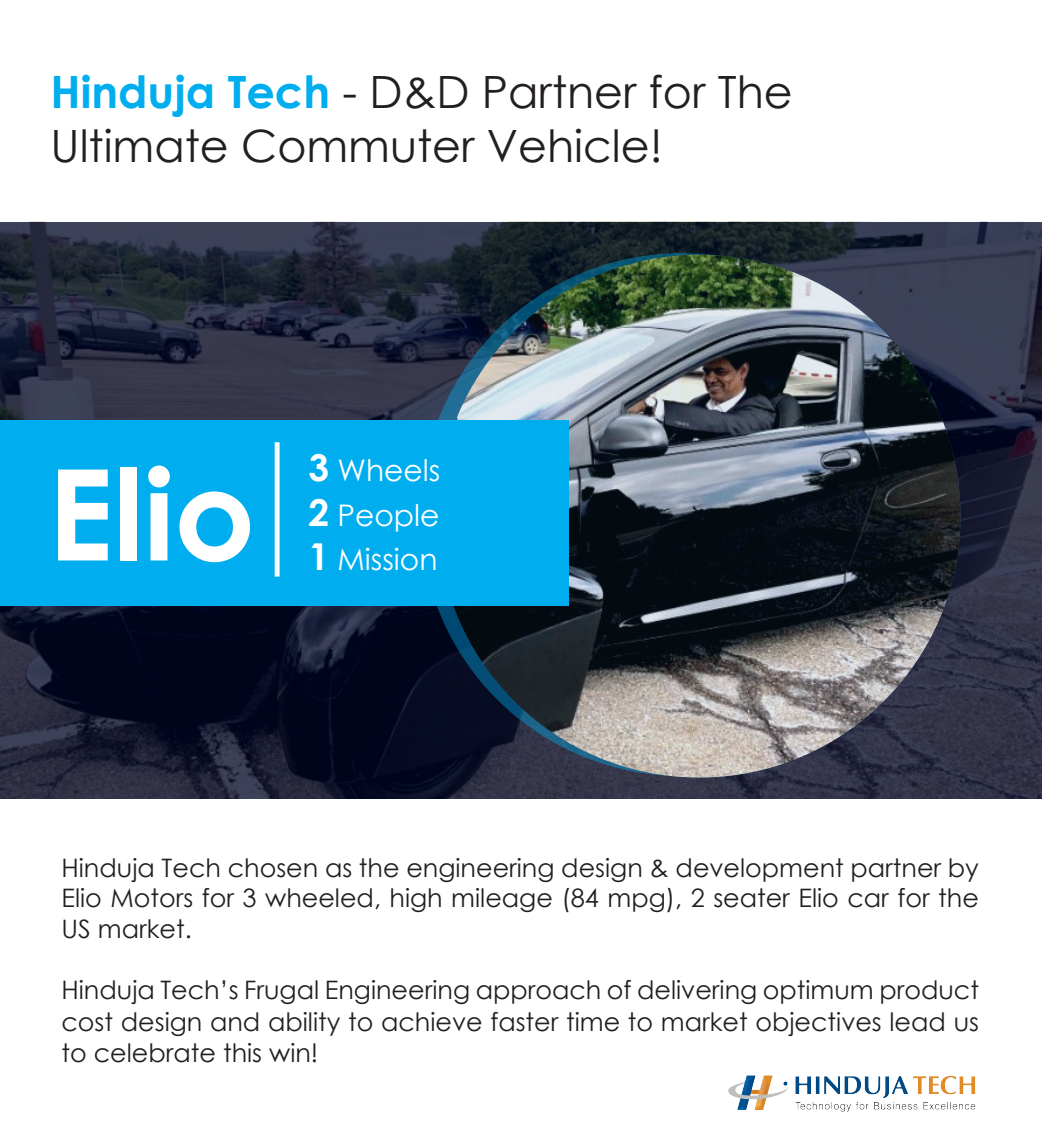
<style>
.page{position:relative;width:1042px;height:1134px;background:#fff}
.page>*{position:absolute;margin:0;border:0;box-sizing:border-box;transform-origin:0 0}
.t1{font:700 126.52px "Century Gothic";color:#fff}
.t2{font:44.45px/53.4px "Century Gothic";color:#231f20}
.t3{font:29.75px "Century Gothic";color:#fff}
.t4{font:25.38px/30.4px "Century Gothic";color:#231f20;text-align:justify}
.s1{font-weight:700;color:#00aeef}
.s2{font-weight:700;font-size:37.1px}
</style>
<div class="page">
<img style="left:0;top:222px;width:1042px;height:577px">
<img style="left:437px;top:255px;width:523px;height:523px">
<div style="left:0;top:421px;width:568px;height:185px;background:#00aeef"></div>
<div style="left:275px;top:442px;width:5px;height:135px;background:#fff"></div>
<img style="left:728px;top:1075px;width:248px;height:37px">
<p class="t2" style="left:51px;top:65px;width:744px"><span class="s1">Hinduja Tech</span> - D&amp;D Partner for The<br>Ultimate Commuter Vehicle!</p>
<p class="t1" style="left:48px;top:419px;width:209px">Elio</p>
<p class="t3" style="left:308px;top:450px;width:133px"><span class="s2">3</span> Wheels</p>
<p class="t3" style="left:308px;top:494px;width:133px"><span class="s2">2</span> People</p>
<p class="t3" style="left:308px;top:539px;width:130px"><span class="s2">1</span> Mission</p>
<p class="t4" style="left:62px;top:852px;width:919px">Hinduja Tech chosen as the engineering design &amp; development partner by Elio Motors for 3 wheeled, high mileage (84 mpg), 2 seater Elio car for the US market.</p>
<p class="t4" style="left:62px;top:974px;width:919px;line-height:31.5px">Hinduja Tech’s Frugal Engineering approach of delivering optimum product cost design and ability to achieve faster time to market objectives lead us to celebrate this win!</p>
</div>
